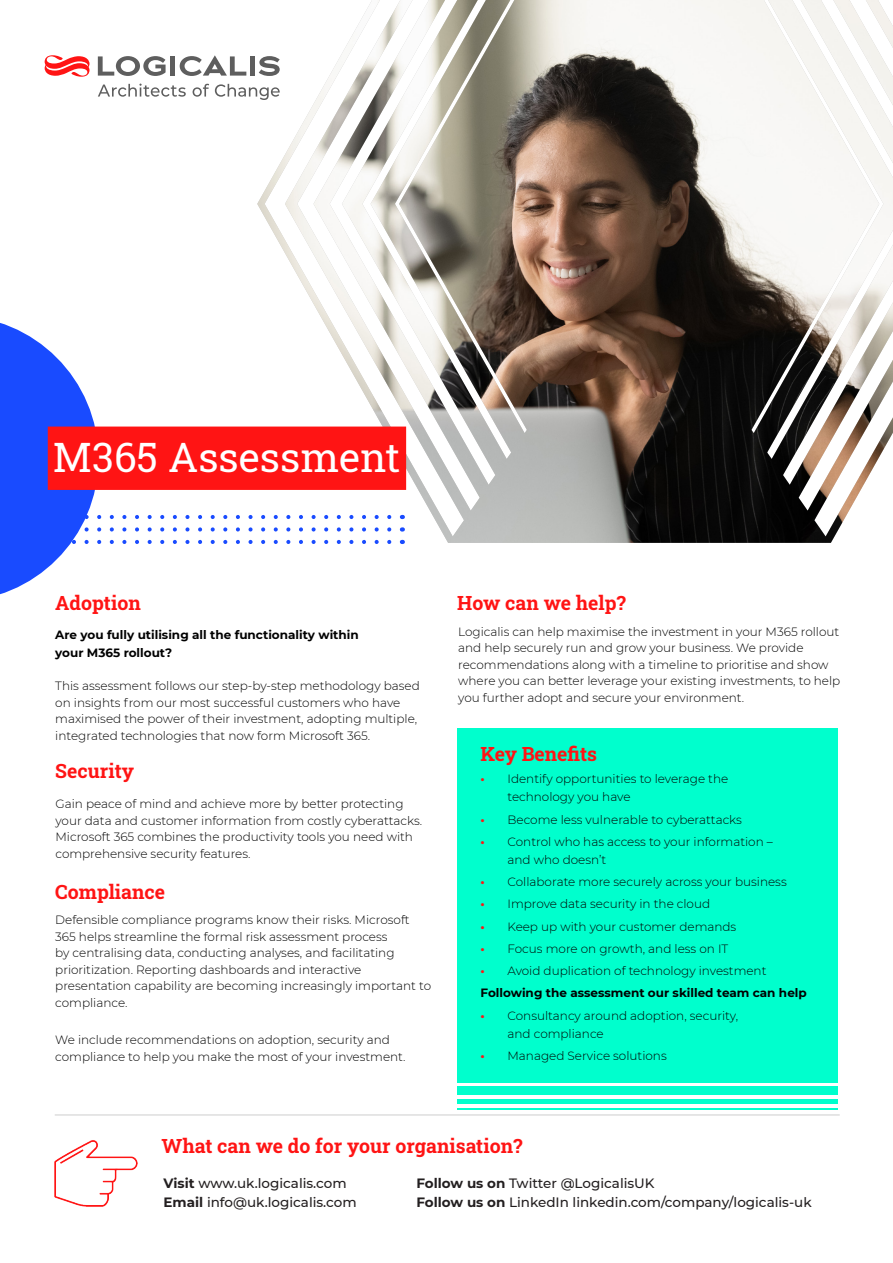
<style>
.page{position:relative;width:893px;height:1263px;background:#fff}
.page>*{position:absolute;margin:0;border:0;box-sizing:border-box;transform-origin:0 0}
.Logicalis_Red_Head{font:40.5px "Roboto Slab";color:#fff}
.Red_Clear_Quote{font:19.5px "Roboto Slab";color:#ff1414}
.t1{font:500 13.5px "Montserrat";color:#231f20}
.t2{font:300 12px/16.5px "Montserrat";color:#000}
.t3{font:700 12px/18px "Montserrat";color:#000}
.s1{font-weight:700;color:#ff1414}
.s2{font-weight:700}
</style>
<div class="page">
<img style="left:257px;top:0;width:636px;height:543px">
<hr style="left:171px;top:56px;width:4px;height:20px;background:#5e5e5e">
<div style="left:250px;top:56px;width:5px;height:20px;background:#5e5e5e"></div>
<svg style="left:98px;top:56px;width:68px;height:20px"></svg>
<svg style="left:180px;top:55px;width:66px;height:21px"></svg>
<svg style="left:259px;top:56px;width:21px;height:20px"></svg>
<svg style="left:45px;top:55px;width:45px;height:22px"></svg>
<svg style="left:98px;top:84px;width:88px;height:13px"></svg>
<svg style="left:193px;top:84px;width:16px;height:13px"></svg>
<svg style="left:215px;top:84px;width:65px;height:16px"></svg>
<div style="left:48px;top:427px;width:358px;height:63px;background:#ff1414"></div>
<svg style="left:0;top:316px;width:389px;height:279px"></svg>
<hr style="left:55px;top:1114px;width:785px;height:1px;background:#cdcdcd">
<img style="left:54px;top:1140px;width:83px;height:67px">
<div style="left:457px;top:728px;width:381px;height:355px;background:#00ffcd"></div>
<div style="left:457px;top:1086px;width:381px;height:9px;background:#00ffcd"></div>
<div style="left:457px;top:1099px;width:381px;height:5px;background:#00ffcd"></div>
<hr style="left:457px;top:1108px;width:381px;height:2px;background:#00ffcd">
<p class="Logicalis_Red_Head" style="left:53px;top:429px;width:349px">M365 Assessment</p>
<p class="Red_Clear_Quote" style="left:55px;top:590px;width:87px">Adoption</p>
<p class="Red_Clear_Quote" style="left:457px;top:590px;width:170px">How can we help?</p>
<p class="t3" style="left:55px;top:625px;width:305px">Are you fully utilising all the functionality within your M365 rollout?</p>
<p class="t2" style="left:55px;top:677px;width:366px">This assessment follows our step-by-step methodology based on insights from our most successful customers who have maximised the power of their investment, adopting multiple, integrated technologies that now form Microsoft 365.</p>
<p class="Red_Clear_Quote" style="left:55px;top:758px;width:80px">Security</p>
<p class="t2" style="left:55px;top:795px;width:368px">Gain peace of mind and achieve more by better protecting your data and customer information from costly cyberattacks.<br>Microsoft 365 combines the productivity tools you need with comprehensive security features.</p>
<p class="Red_Clear_Quote" style="left:55px;top:878px;width:111px">Compliance</p>
<p class="t2" style="left:55px;top:911px;width:377px">Defensible compliance programs know their risks. Microsoft 365 helps streamline the formal risk assessment process<br>by centralising data, conducting analyses, and facilitating prioritization. Reporting dashboards and interactive presentation capability are becoming increasingly important to compliance.</p>
<p class="t2" style="left:55px;top:1031px;width:352px">We include recommendations on adoption, security and compliance to help you make the most of your investment.</p>
<p class="t2" style="left:458px;top:623px;width:384px">Logicalis can help maximise the investment in your M365 rollout and help securely run and grow your business. We provide recommendations along with a timeline to prioritise and show where you can better leverage your existing investments, to help you further adopt and secure your environment.</p>
<p class="Red_Clear_Quote" style="left:480px;top:740px;width:118px">Key Benefits</p>
<p class="t2" style="left:507px;top:770px;width:222px;line-height:18px;text-indent:-27px"><span class="s1">•</span> Identify opportunities to leverage the technology you have</p>
<p class="t2" style="left:480px;top:811px;width:263px"><span class="s1">•</span> Become less vulnerable to cyberattacks</p>
<p class="t2" style="left:507px;top:832px;width:267px;line-height:18px;text-indent:-27px"><span class="s1">•</span> Control who has access to your information – and who doesn’t</p>
<p class="t2" style="left:480px;top:873px;width:308px"><span class="s1">•</span> Collaborate more securely across your business</p>
<p class="t2" style="left:480px;top:895px;width:231px"><span class="s1">•</span> Improve data security in the cloud</p>
<p class="t2" style="left:480px;top:918px;width:257px"><span class="s1">•</span> Keep up with your customer demands</p>
<p class="t2" style="left:480px;top:940px;width:249px"><span class="s1">•</span> Focus more on growth, and less on IT</p>
<p class="t2" style="left:480px;top:962px;width:287px"><span class="s1">•</span> Avoid duplication of technology investment</p>
<p class="t3" style="left:480px;top:983px;width:328px">Following the assessment our skilled team can help</p>
<p class="t2" style="left:507px;top:1006px;width:232px;line-height:18px;text-indent:-27px"><span class="s1">•</span> Consultancy around adoption, security, and compliance</p>
<p class="t2" style="left:480px;top:1047px;width:188px"><span class="s1">•</span> Managed Service solutions</p>
<p class="Red_Clear_Quote" style="left:161px;top:1132px;width:363px">What can we do for your organisation?</p>
<p class="t1" style="left:163px;top:1174px;width:185px"><span class="s2">Visit</span> www.uk.logicalis.com</p>
<p class="t1" style="left:163px;top:1193px;width:195px"><span class="s2">Email</span> info@uk.logicalis.com</p>
<p class="t1" style="left:416px;top:1174px;width:240px"><span class="s2">Follow us on</span> Twitter @LogicalisUK</p>
<p class="t1" style="left:416px;top:1193px;width:397px"><span class="s2">Follow us on</span> LinkedIn linkedin.com/company/logicalis-uk</p>
</div>
